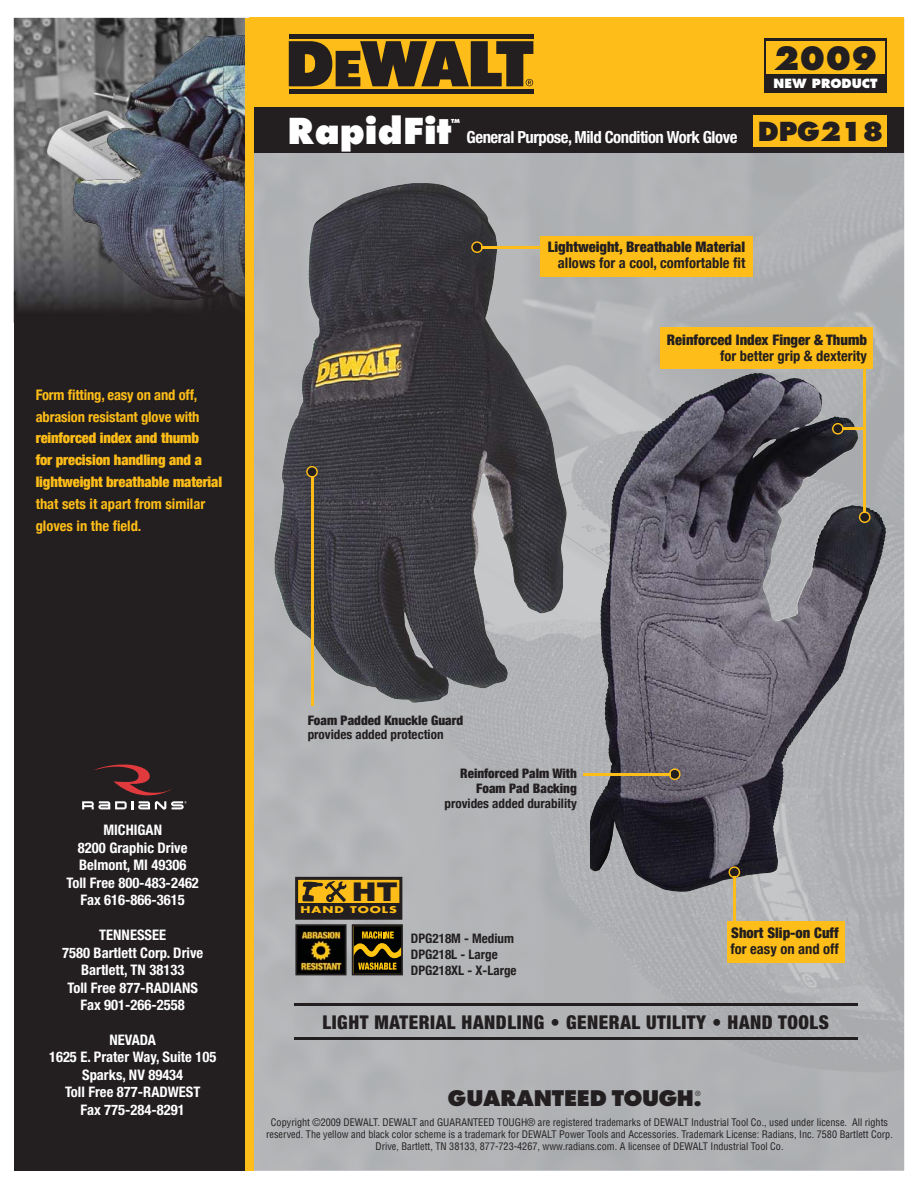
<style>
.page{position:relative;width:918px;height:1188px;background:#fff}
.page>*{position:absolute;margin:0;border:0;box-sizing:border-box;transform-origin:0 0}
.t1{font:800 39.3px "Futura T";color:#fff}
.t2{font:800 31.35px "Futura";color:#231f20}
.t3{font:900 25.95px "Helvetica Neue LT";color:#231f20;scale:1.23 1}
.t4{font:800 25.5px "Futura";color:#231f20}
.t5{font:800 23.7px "Futura T";letter-spacing:-.02em;color:#231f20}
.t6{font:900 condensed 18.9px "Helvetica Neue";letter-spacing:.03em;color:#231f20}
.t7{font:700 condensed 16.8px "Helvetica Neue";letter-spacing:-.03em;color:#fff}
.t8{font:700 condensed 14.55px/17.4px "Helvetica Neue";color:#fff;text-align:center}
.t9{font:700 condensed 14.55px/21.8px "Helvetica Neue";letter-spacing:-.01em;color:#febd18}
.t10{font:900 condensed 14.55px/21.9px "Helvetica Neue";letter-spacing:-.01em;color:#febd18}
.t11{font:900 condensed 14.55px "Helvetica Neue";color:#231f20}
.t12{font:700 condensed 14.55px "Helvetica Neue";color:#231f20}
.t13{font:700 condensed 13.05px/16px "Helvetica Neue";color:#231f20}
.t14{font:900 condensed 13.05px/14.5px "Helvetica Neue";color:#231f20;text-align:right}
.t15{font:800 12.45px "Futura";color:#fff}
.t16{font:condensed 10.2px/12.1px "Helvetica";color:#231f20;text-align:center}
.t17{font:700 9.15px "Futura";letter-spacing:.075em;color:#febd18;scale:1.39 1}
.t18{font:condensed 6.9px "Helvetica";color:#231f20}
.t19{font:800 6px "Futura T";color:#fff}
</style>
<div class="page">
<img style="left:254px;top:107px;width:552px;height:486px">
<img style="left:806px;top:107px;width:98px;height:1063px">
<img style="left:254px;top:593px;width:554px;height:577px">
<div style="left:14px;top:18px;width:235px;height:1152px;background:#231f20"></div>
<img style="left:14px;top:18px;width:231px;height:291px">
<img style="left:73px;top:35px;width:172px;height:265px">
<div style="left:249px;top:18px;width:655px;height:89px;background:#febd18"></div>
<div style="left:249px;top:108px;width:655px;height:45px;background:#231f20"></div>
<div style="left:289px;top:34px;width:244px;height:5px;background:#231f20"></div>
<hr style="left:289px;top:89px;width:244px;height:4px;background:#231f20">
<svg style="left:289px;top:41px;width:244px;height:45px"></svg>
<svg style="left:82px;top:764px;width:105px;height:46px"></svg>
<div style="left:764px;top:39px;width:123px;height:54px;background:#231f20"></div>
<div style="left:753px;top:116px;width:134px;height:31px;background:#febd18"></div>
<div style="left:766px;top:41px;width:119px;height:33px;background:#febd18"></div>
<div style="left:245px;top:18px;width:9px;height:1152px;background:#febd18"></div>
<img style="left:274px;top:182px;width:293px;height:521px">
<svg style="left:471px;top:241px;width:12px;height:12px"></svg>
<hr style="left:481px;top:246px;width:59px;height:3px;background:#febd18">
<svg style="left:306px;top:466px;width:12px;height:12px"></svg>
<hr style="left:311px;top:476px;width:3px;height:229px;background:#febd18">
<img style="left:779px;top:453px;width:66px;height:58px">
<svg style="left:669px;top:768px;width:12px;height:12px"></svg>
<hr style="left:583px;top:773px;width:87px;height:3px;background:#febd18">
<svg style="left:859px;top:511px;width:12px;height:12px"></svg>
<hr style="left:863px;top:366px;width:3px;height:147px;background:#febd18">
<svg style="left:832px;top:423px;width:12px;height:12px"></svg>
<hr style="left:842px;top:427px;width:23px;height:3px;background:#febd18">
<svg style="left:729px;top:866px;width:11px;height:12px"></svg>
<hr style="left:733px;top:877px;width:3px;height:44px;background:#febd18">
<svg style="left:295px;top:877px;width:108px;height:98px;background:#655220"></svg>
<hr style="left:294px;top:1003px;width:563px;height:3px;background:#231f20">
<hr style="left:294px;top:1037px;width:563px;height:3px;background:#231f20">
<div style="left:540px;top:236px;width:213px;height:40px;background:#febd18"></div>
<div style="left:661px;top:327px;width:212px;height:41px;background:#febd18"></div>
<div style="left:727px;top:921px;width:117px;height:42px;background:#febd18"></div>
<h3 class="t9" style="left:36px;top:383px;width:165px">Form fitting, easy on and off, abrasion resistant glove with</h3>
<h3 class="t10" style="left:36px;top:427px;width:188px">reinforced index and thumb<br>for precision handling and a lightweight breathable material</h3>
<h3 class="t9" style="left:36px;top:493px;width:171px">that sets it apart from similar gloves in the field.</h3>
<h2 class="t2" style="left:773px;top:44px;width:106px">2009</h2>
<h1 class="t1" style="left:287px;top:115px;width:165px">RapidFit</h1>
<p class="t19" style="left:451px;top:118px;width:11px">TM</p>
<h3 class="t7" style="left:467px;top:131px;width:272px">General Purpose, Mild Condition Work Glove</h3>
<p class="t15" style="left:774px;top:78px;width:105px">NEW PRODUCT</p>
<h3 class="t4" style="left:758px;top:120px;width:127px">DPG218</h3>
<h3 class="t11" style="left:548px;top:238px;width:199px">Lightweight, Breathable Material</h3>
<h3 class="t12" style="left:558px;top:254px;width:189px">allows for a cool, comfortable fit</h3>
<h3 class="t11" style="left:667px;top:331px;width:202px">Reinforced Index Finger &amp; Thumb</h3>
<h3 class="t12" style="left:720px;top:347px;width:148px">for better grip &amp; dexterity</h3>
<h3 class="t8" style="left:66px;top:823px;width:134px">MICHIGAN<br>8200 Graphic Drive<br>Belmont, MI 49306<br>Toll Free 800-483-2462<br>Fax 616-866-3615</h3>
<h3 class="t8" style="left:62px;top:928px;width:142px">TENNESSEE<br>7580 Bartlett Corp. Drive<br>Bartlett, TN 38133<br>Toll Free 877-RADIANS<br>Fax 901-266-2558</h3>
<h3 class="t8" style="left:49px;top:1032px;width:169px">NEVADA<br>1625 E. Prater Way, Suite 105<br>Sparks, NV 89434<br>Toll Free 877-RADWEST<br>Fax 775-284-8291</h3>
<p class="t14" style="left:308px;top:712px;width:157px">Foam Padded Knuckle Guard</p>
<p class="t13" style="left:308px;top:726px;width:137px">provides added protection</p>
<p class="t14" style="left:460px;top:766px;width:118px">Reinforced Palm With<br>Foam Pad Backing</p>
<p class="t13" style="left:445px;top:795px;width:134px">provides added durability</p>
<h3 class="t3" style="left:352px;top:877px;width:39px">HT</h3>
<p class="t17" style="left:301px;top:905px;width:71px">HAND TOOLS</p>
<p class="t13" style="left:411px;top:930px;width:107px">DPG218M - Medium<br>DPG218L - Large<br>DPG218XL - X-Large</p>
<h3 class="t11" style="left:731px;top:924px;width:109px">Short Slip-on Cuff</h3>
<h3 class="t12" style="left:731px;top:940px;width:110px">for easy on and off</h3>
<h3 class="t6" style="left:322px;top:1010px;width:508px">LIGHT MATERIAL HANDLING • GENERAL UTILITY • HAND TOOLS</h3>
<h3 class="t5" style="left:448px;top:1088px;width:256px">GUARANTEED TOUGH.</h3>
<p class="t18" style="left:695px;top:1091px;width:7px">®</p>
<p class="t16" style="left:266px;top:1117px;width:628px">Copyright ©2009 DEWALT. DEWALT and GUARANTEED TOUGH® are registered trademarks of DEWALT Industrial Tool Co., used under license. All rights reserved. The yellow and black color scheme is a trademark for DEWALT Power Tools and Accessories. Trademark License: Radians, Inc. 7580 Bartlett Corp.<br>Drive, Bartlett, TN 38133, 877-723-4267, www.radians.com. A licensee of DEWALT Industrial Tool Co.</p>
</div>
